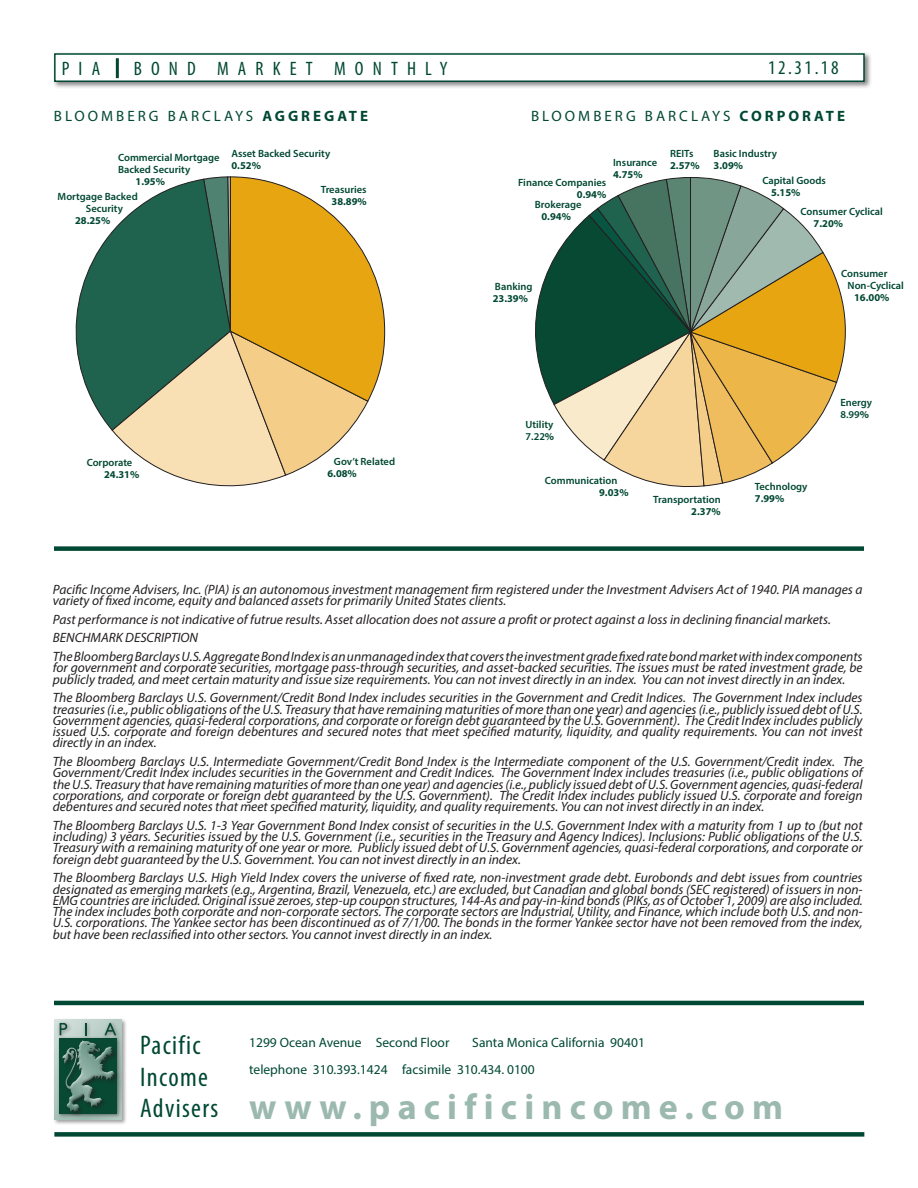
<style>
.page{position:relative;width:918px;height:1188px;background:#fff}
.page>*{position:absolute;margin:0;border:0;box-sizing:border-box;transform-origin:0 0}
.t1{font:700 36px "Myriad Pro";letter-spacing:.2em;color:#9bb9ae}
.t2{font:condensed 27px "Myriad Pro";letter-spacing:.05em;color:#004833}
.t3{font:condensed 19.5px "Myriad Pro";letter-spacing:.47em;color:#004833}
.t4{font:15px "Myriad Pro";letter-spacing:.2em;color:#004833}
.t5{font:italic 13.5px/11.2px "Myriad Pro";color:#231f20;text-align:justify}
.t6{font:13.5px "Myriad Pro";color:#004833}
.t7{font:600 10.5px/12px "Myriad Pro";color:#004833}
.t8{font:700 10.5px "Myriad Pro";color:#004833}
.s1{font-weight:700}
</style>
<div class="page">
<hr style="left:54px;top:1001px;width:810px;height:4px;background:#004833">
<div style="left:52px;top:51px;width:820px;height:38px;background:#231f20;opacity:.55"></div>
<div style="left:54px;top:53px;width:811px;height:29px;background:#fff;border:2px solid #004833"></div>
<div style="left:53px;top:1018px;width:74px;height:107px;background:#231f20;opacity:.45"></div>
<svg style="left:54px;top:1020px;width:67px;height:100px"></svg>
<div style="left:57px;top:1036px;width:64px;height:82px;background:#231f20;opacity:.55"></div>
<div style="left:57px;top:1020px;width:15px;height:20px;background:#231f20;opacity:.45"></div>
<svg style="left:60px;top:1023px;width:7px;height:12px"></svg>
<div style="left:82px;top:1020px;width:10px;height:20px;background:#231f20;opacity:.45"></div>
<svg style="left:85px;top:1023px;width:2px;height:12px"></svg>
<div style="left:102px;top:1020px;width:19px;height:20px;background:#231f20;opacity:.45"></div>
<svg style="left:104px;top:1023px;width:12px;height:12px"></svg>
<div style="left:61px;top:1040px;width:59px;height:78px;background:#231f20;opacity:.55"></div>
<div style="left:59px;top:1038px;width:56px;height:74px;background:#074932"></div>
<div style="left:59px;top:1041px;width:56px;height:72px;background:#231f20;opacity:.65"></div>
<div style="left:54px;top:1132px;width:810px;height:5px;background:#004833"></div>
<hr style="left:116px;top:58px;width:3px;height:20px;background:#004833">
<div style="left:54px;top:546px;width:810px;height:5px;background:#004833"></div>
<svg style="left:75px;top:176px;width:310px;height:311px"></svg>
<svg style="left:535px;top:177px;width:311px;height:310px"></svg>
<p class="t3" style="left:62px;top:57px;width:40px">PIA</p>
<p class="t3" style="left:134px;top:57px;width:315px">BOND MARKET MONTHLY</p>
<p class="t3" style="left:768px;top:56px;width:72px">12.31.18</p>
<p class="t4" style="left:54px;top:106px;width:316px">BLOOMBERG BARCLAYS <span class="s1">AGGREGATE</span></p>
<p class="t4" style="left:531px;top:106px;width:315px">BLOOMBERG BARCLAYS <span class="s1">CORPORATE</span></p>
<p class="t7" style="left:118px;top:152px;width:103px">Commercial Mortgage</p>
<p class="t7" style="left:118px;top:164px;width:74px">Backed Security</p>
<p class="t8" style="left:136px;top:175px;width:31px">1.95%</p>
<p class="t7" style="left:58px;top:190px;width:82px">Mortgage Backed</p>
<p class="t7" style="left:86px;top:202px;width:39px">Security</p>
<p class="t8" style="left:75px;top:213px;width:37px">28.25%</p>
<p class="t7" style="left:232px;top:147px;width:100px">Asset Backed Security<br><span class="s1">0.52%</span></p>
<p class="t7" style="left:321px;top:183px;width:48px;text-align:right">Treasuries<br><span class="s1">38.89%</span></p>
<p class="t7" style="left:104px;top:457px;width:37px;text-indent:-17px">Corporate<br><span class="s1">24.31%</span></p>
<p class="t7" style="left:327px;top:455px;width:69px;text-indent:7px">Gov’t Related<br><span class="s1">6.08%</span></p>
<p class="t7" style="left:613px;top:156px;width:46px">Insurance<br><span class="s1">4.75%</span></p>
<p class="t7" style="left:518px;top:176px;width:90px">Finance Companies</p>
<p class="t8" style="left:577px;top:188px;width:31px">0.94%</p>
<p class="t7" style="left:535px;top:198px;width:48px">Brokerage</p>
<p class="t8" style="left:541px;top:209px;width:31px">0.94%</p>
<p class="t7" style="left:670px;top:147px;width:25px">REITs</p>
<p class="t8" style="left:670px;top:158px;width:31px">2.57%</p>
<p class="t7" style="left:714px;top:148px;width:65px">Basic Industry<br><span class="s1">3.09%</span></p>
<p class="t7" style="left:771px;top:174px;width:56px;text-indent:-9px">Capital Goods<br><span class="s1">5.15%</span></p>
<p class="t7" style="left:814px;top:205px;width:71px;text-indent:-13px">Consumer Cyclical<br><span class="s1">7.20%</span></p>
<p class="t7" style="left:495px;top:280px;width:39px">Banking</p>
<p class="t8" style="left:493px;top:291px;width:37px">23.39%</p>
<p class="t7" style="left:841px;top:267px;width:48px">Consumer</p>
<p class="t7" style="left:848px;top:279px;width:58px">Non-Cyclical</p>
<p class="t8" style="left:854px;top:290px;width:37px">16.00%</p>
<p class="t7" style="left:526px;top:418px;width:29px">Utility</p>
<p class="t7" style="left:526px;top:430px;width:30px">7.22<span class="s1">%</span></p>
<p class="t7" style="left:840px;top:397px;width:33px">Energy<br>8.99<span class="s1">%</span></p>
<p class="t7" style="left:599px;top:474px;width:31px;text-indent:-54px">Communication<br><span class="s1">9.03%</span></p>
<p class="t7" style="left:755px;top:480px;width:54px">Technology</p>
<p class="t8" style="left:755px;top:491px;width:31px">7.99%</p>
<p class="t7" style="left:653px;top:493px;width:69px">Transportation</p>
<p class="t8" style="left:691px;top:504px;width:31px">2.37%</p>
<p class="t5" style="left:53px;top:583px;width:811px">Pacific Income Advisers, Inc. (PIA) is an autonomous investment management firm registered under the Investment Advisers Act of 1940. PIA manages a variety of fixed income, equity and balanced assets for primarily United States clients.</p>
<p class="t5" style="left:53px;top:613px;width:780px">Past performance is not indicative of futrue results. Asset allocation does not assure a profit or protect against a loss in declining financial markets.</p>
<p class="t5" style="left:53px;top:632px;width:147px">BENCHMARK DESCRIPTION</p>
<p class="t5" style="left:53px;top:651px;width:811px">The Bloomberg Barclays U.S. Aggregate Bond Index is an unmanaged index that covers the investment grade fixed rate bond market with index components for government and corporate securities, mortgage pass-through securities, and asset-backed securities. The issues must be rated investment grade, be publicly traded, and meet certain maturity and issue size requirements. You can not invest directly in an index. You can not invest directly in an index.</p>
<p class="t5" style="left:53px;top:692px;width:812px">The Bloomberg Barclays U.S. Government/Credit Bond Index includes securities in the Government and Credit Indices. The Government Index includes treasuries (i.e., public obligations of the U.S. Treasury that have remaining maturities of more than one year) and agencies (i.e., publicly issued debt of U.S.<br>Government agencies, quasi-federal corporations, and corporate or foreign debt guaranteed by the U.S. Government). The Credit Index includes publicly issued U.S. corporate and foreign debentures and secured notes that meet specified maturity, liquidity, and quality requirements. You can not invest directly in an index.</p>
<p class="t5" style="left:53px;top:756px;width:811px">The Bloomberg Barclays U.S. Intermediate Government/Credit Bond Index is the Intermediate component of the U.S. Government/Credit index. The Government/Credit Index includes securities in the Government and Credit Indices. The Government Index includes treasuries (i.e., public obligations of the U.S. Treasury that have remaining maturities of more than one year) and agencies (i.e., publicly issued debt of U.S. Government agencies, quasi-federal corporations, and corporate or foreign debt guaranteed by the U.S. Government). The Credit Index includes publicly issued U.S. corporate and foreign debentures and secured notes that meet specified maturity, liquidity, and quality requirements. You can not invest directly in an index.</p>
<p class="t5" style="left:53px;top:820px;width:811px">The Bloomberg Barclays U.S. 1-3 Year Government Bond Index consist of securities in the U.S. Government Index with a maturity from 1 up to (but not including) 3 years. Securities issued by the U.S. Government (i.e., securities in the Treasury and Agency Indices). Inclusions: Public obligations of the U.S.<br>Treasury with a remaining maturity of one year or more. Publicly issued debt of U.S. Government agencies, quasi-federal corporations, and corporate or foreign debt guaranteed by the U.S. Government. You can not invest directly in an index.</p>
<p class="t5" style="left:53px;top:872px;width:812px">The Bloomberg Barclays U.S. High Yield Index covers the universe of fixed rate, non-investment grade debt. Eurobonds and debt issues from countries designated as emerging markets (e.g., Argentina, Brazil, Venezuela, etc.) are excluded, but Canadian and global bonds (SEC registered) of issuers in non-EMG countries are included. Original issue zeroes, step-up coupon structures, 144-As and pay-in-kind bonds (PIKs, as of October 1, 2009) are also included.<br>The index includes both corporate and non-corporate sectors. The corporate sectors are Industrial, Utility, and Finance, which include both U.S. and non-U.S. corporations. The Yankee sector has been discontinued as of 7/1/00. The bonds in the former Yankee sector have not been removed from the index, but have been reclassified into other sectors. You cannot invest directly in an index.</p>
<p class="t2" style="left:140px;top:1029px;width:62px">Pacific</p>
<p class="t2" style="left:140px;top:1060px;width:69px">Income</p>
<p class="t2" style="left:140px;top:1092px;width:80px">Advisers</p>
<p class="t6" style="left:249px;top:1034px;width:202px">1299 Ocean Avenue Second Floor</p>
<p class="t6" style="left:472px;top:1034px;width:174px">Santa Monica California 90401</p>
<p class="t6" style="left:249px;top:1061px;width:287px">telephone 310.393.1424 facsimile 310.434. 0100</p>
<p class="t1" style="left:249px;top:1084px;width:535px">www.pacificincome.com</p>
</div>
